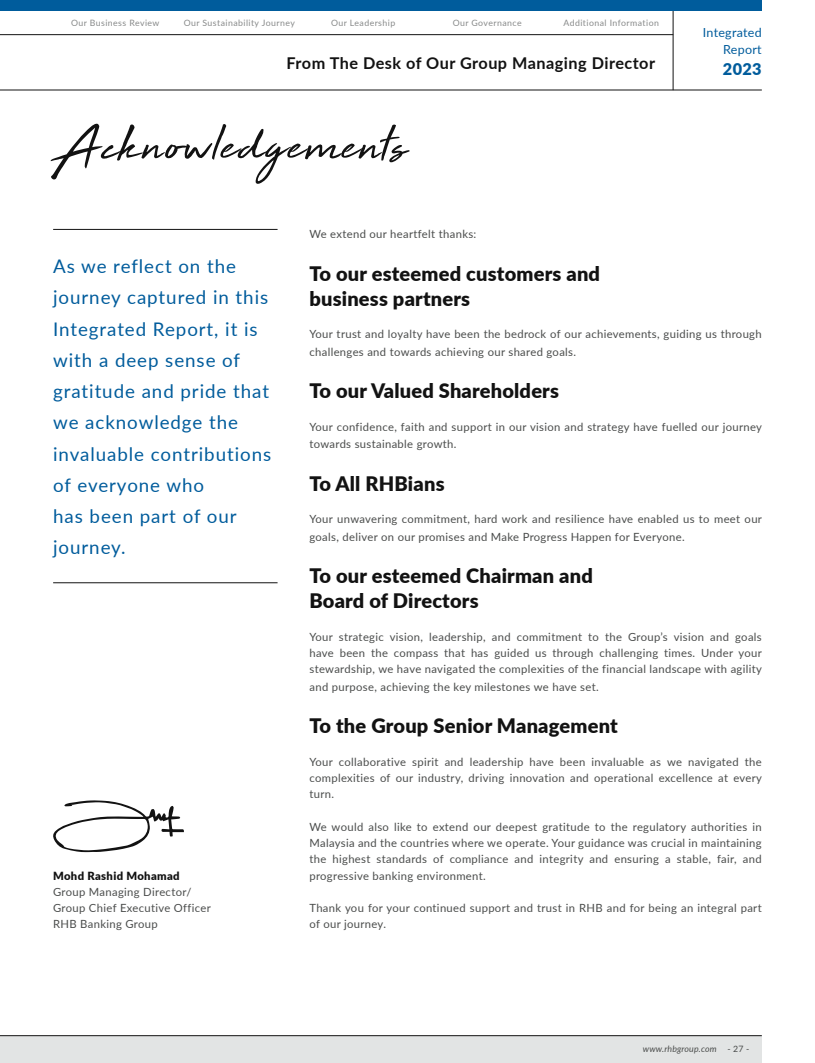
<style>
.page{position:relative;width:815px;height:1063px;background:#fff}
.page>*{position:absolute;margin:0;border:0;box-sizing:border-box;transform-origin:0 0}
.t1{font:55.12px "High Tide";letter-spacing:.03em;color:#121212}
.t2{font:900 20px/25px "Lato";letter-spacing:.01em;color:#121212}
.t3{font:18.75px/31.2px "Lato";letter-spacing:.05em;color:#005c9c}
.t4{font:700 16.25px "Lato";letter-spacing:.03em;color:#121212}
.t5{font:900 16.25px "Lato";color:#005c9c}
.t6{font:12.5px/17.5px "Lato";letter-spacing:.02em;color:#005c9c;text-align:right}
.t7{font:11.25px/16.2px "Lato";letter-spacing:.03em;color:#4a4c4b}
.t8{font:900 11.25px "Lato";letter-spacing:.03em;color:#121212}
.t9{font:8.75px "Lato";letter-spacing:.05em;color:#888a8a}
.t10{font:italic 8.75px "Lato";letter-spacing:.02em;color:#4a4c4b}
.s1{font-style:normal}
</style>
<div class="page">
<div style="left:0;top:1036px;width:762px;height:27px;background:#e2e4e4"></div>
<hr style="left:0;top:90px;width:762px;height:1px;background:#121212">
<hr style="left:0;top:1035px;width:762px;height:1px;background:#121212">
<hr style="left:673px;top:11px;width:1px;height:79px;background:#121212">
<div style="left:0;top:0;width:762px;height:11px;background:#005c9c"></div>
<hr style="left:0;top:34px;width:673px;height:1px;background:#121212">
<svg style="left:53px;top:800px;width:131px;height:52px"></svg>
<hr style="left:53px;top:229px;width:225px;height:1px;background:#121212">
<hr style="left:53px;top:583px;width:225px;height:1px;background:#121212">
<p class="t9" style="left:71px;top:17px;width:90px">Our Business Review</p>
<p class="t9" style="left:184px;top:17px;width:113px">Our Sustainability Journey</p>
<p class="t9" style="left:331px;top:17px;width:66px">Our Leadership</p>
<p class="t9" style="left:453px;top:17px;width:70px">Our Governance</p>
<p class="t9" style="left:563px;top:17px;width:97px">Additional Information</p>
<h3 class="t4" style="left:287px;top:51px;width:370px">From The Desk of Our Group Managing Director</h3>
<h1 class="t1" style="left:53px;top:107px;width:354px">Acknowledgements</h1>
<p class="t6" style="left:703px;top:23px;width:60px">Integrated<br>Report</p>
<h3 class="t5" style="left:723px;top:57px;width:40px">2023</h3>
<h3 class="t3" style="left:53px;top:250px;width:220px">As we reflect on the journey captured in this<br>Integrated Report, it is with a deep sense of gratitude and pride that we acknowledge the invaluable contributions of everyone who<br>has been part of our journey.</h3>
<p class="t8" style="left:53px;top:867px;width:128px">Mohd Rashid Mohamad</p>
<p class="t7" style="left:53px;top:883px;width:159px">Group Managing Director/<br>Group Chief Executive Officer<br>RHB Banking Group</p>
<p class="t7" style="left:309px;top:226px;width:168px">We extend our heartfelt thanks:</p>
<h2 class="t2" style="left:309px;top:260px;width:292px">To our esteemed customers and business partners</h2>
<p class="t7" style="left:309px;top:325px;width:454px;line-height:17.5px">Your trust and loyalty have been the bedrock of our achievements, guiding us through challenges and towards achieving our shared goals.</p>
<h2 class="t2" style="left:309px;top:378px;width:251px">To our Valued Shareholders</h2>
<p class="t7" style="left:309px;top:418px;width:454px;line-height:17.5px">Your confidence, faith and support in our vision and strategy have fuelled our journey towards sustainable growth.</p>
<h2 class="t2" style="left:309px;top:470px;width:137px">To All RHBians</h2>
<p class="t7" style="left:309px;top:510px;width:454px;line-height:17.5px">Your unwavering commitment, hard work and resilience have enabled us to meet our goals, deliver on our promises and Make Progress Happen for Everyone.</p>
<h2 class="t2" style="left:309px;top:563px;width:285px">To our esteemed Chairman and<br>Board of Directors</h2>
<p class="t7" style="left:309px;top:628px;width:454px;text-align:justify">Your strategic vision, leadership, and commitment to the Group’s vision and goals have been the compass that has guided us through challenging times. Under your stewardship, we have navigated the complexities of the financial landscape with agility</p>
<p class="t7" style="left:309px;top:678px;width:291px">and purpose, achieving the key milestones we have set.</p>
<h2 class="t2" style="left:309px;top:713px;width:310px">To the Group Senior Management</h2>
<p class="t7" style="left:309px;top:753px;width:454px;text-align:justify">Your collaborative spirit and leadership have been invaluable as we navigated the complexities of our industry, driving innovation and operational excellence at every turn.</p>
<p class="t7" style="left:309px;top:818px;width:454px;text-align:justify">We would also like to extend our deepest gratitude to the regulatory authorities in Malaysia and the countries where we operate. Your guidance was crucial in maintaining the highest standards of compliance and integrity and ensuring a stable, fair, and progressive banking environment.</p>
<p class="t7" style="left:309px;top:899px;width:454px">Thank you for your continued support and trust in RHB and for being an integral part of our journey.</p>
<p class="t10" style="left:643px;top:1043px;width:108px">www.rhbgroup.com <span class="s1">- 27 -</span></p>
</div>
